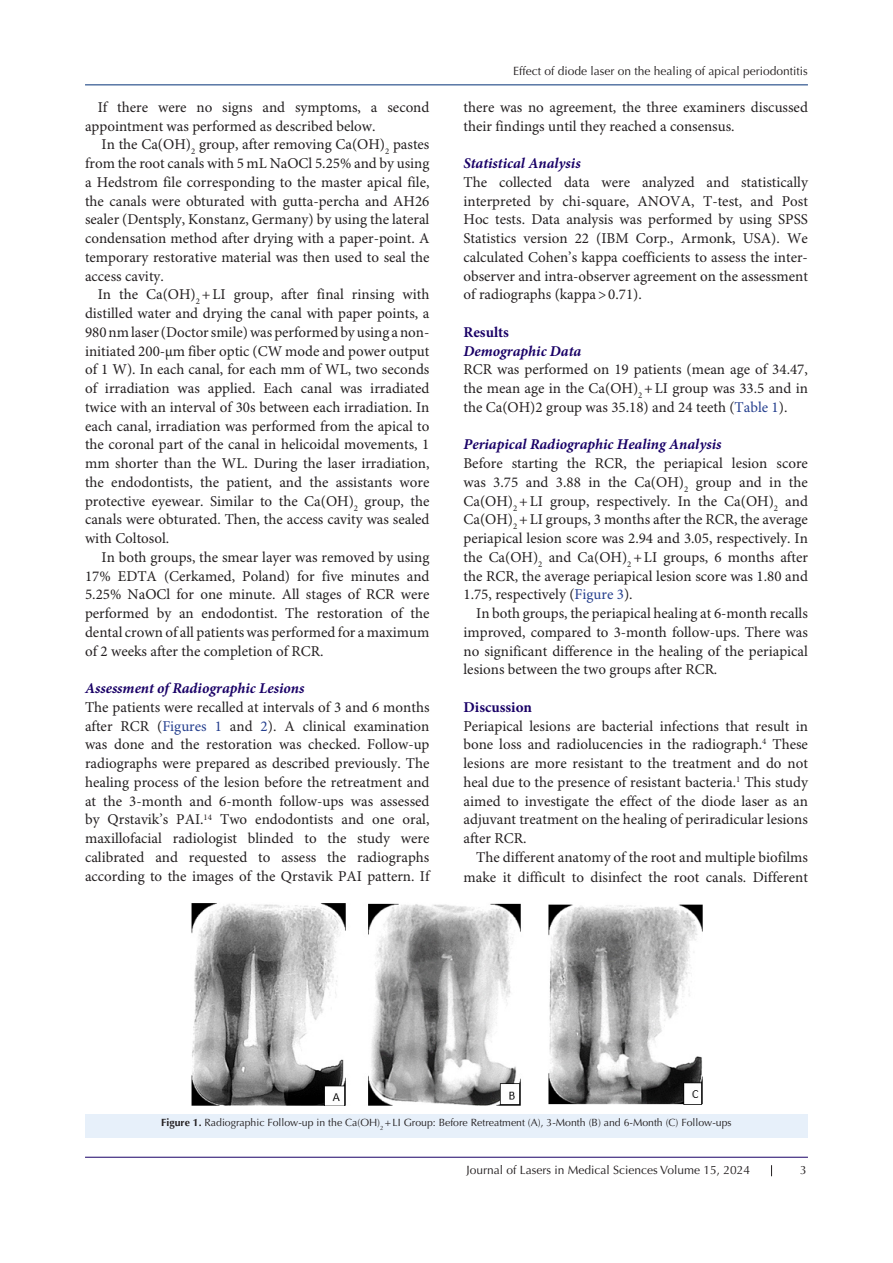
<style>
.page{position:relative;width:893px;height:1263px;background:#fff}
.page>*{position:absolute;margin:0;border:0;box-sizing:border-box;transform-origin:0 0}
.t1{font:15px/18.8px "Minion Pro";color:#231f20;text-align:justify}
.t2{font:italic 700 15px "Minion Pro";color:#190066}
.t3{font:700 15px "Minion Pro";color:#190066}
.t4{font:12px "Optima LT Std";color:#231f20}
.t5{font:10.5px "Optima LT Std";color:#231f20}
.s1{color:#253f8e}
.s2{font-weight:700}
</style>
<div class="page">
<hr style="left:85px;top:1157px;width:723px;height:1px;background:#190066">
<hr style="left:85px;top:85px;width:723px;height:1px;background:#053278">
<div style="left:85px;top:1114px;width:723px;height:23px;background:#e7f0fa"></div>
<img style="left:191px;top:903px;width:511px;height:202px">
<p class="t1" style="left:85px;top:98px;width:346px;text-indent:13px">If there were no signs and symptoms, a second appointment was performed as described below.</p>
<p class="t1" style="left:85px;top:136px;width:346px;text-indent:17px">In the Ca(OH)<sub>2</sub> group, after removing Ca(OH)<sub>2</sub> pastes from the root canals with 5 mL NaOCl 5.25% and by using a Hedstrom file corresponding to the master apical file, the canals were obturated with gutta-percha and AH26 sealer (Dentsply, Konstanz, Germany) by using the lateral condensation method after drying with a paper-point. A temporary restorative material was then used to seal the access cavity.</p>
<p class="t1" style="left:85px;top:286px;width:346px;text-indent:13px">In the Ca(OH)<sub>2</sub> +LI group, after final rinsing with distilled water and drying the canal with paper points, a 980 nm laser (Doctor smile) was performed by using a non&shy;initiated 200-μm fiber optic (CW mode and power output of 1 W). In each canal, for each mm of WL, two seconds of irradiation was applied. Each canal was irradiated twice with an interval of 30s between each irradiation. In each canal, irradiation was performed from the apical to the coronal part of the canal in helicoidal movements, 1 mm shorter than the WL. During the laser irradiation, the endodontists, the patient, and the assistants wore protective eyewear. Similar to the Ca(OH)<sub>2</sub> group, the canals were obturated. Then, the access cavity was sealed with Coltosol.</p>
<p class="t1" style="left:85px;top:548px;width:346px;text-indent:17px">In both groups, the smear layer was removed by using 17% EDTA (Cerkamed, Poland) for five minutes and 5.25% NaOCl for one minute. All stages of RCR were performed by an endodontist. The restoration of the dental crown of all patients was performed for a maximum of 2 weeks after the completion of RCR.</p>
<p class="t2" style="left:85px;top:678px;width:221px">Assessment of Radiographic Lesions</p>
<p class="t1" style="left:85px;top:698px;width:346px">The patients were recalled at intervals of 3 and 6 months after RCR (<span class="s1">Figures 1</span> and <span class="s1">2</span>). A clinical examination was done and the restoration was checked. Follow-up radiographs were prepared as described previously. The healing process of the lesion before the retreatment and at the 3-month and 6-month follow-ups was assessed by Qrstavik’s PAI.<sup>14</sup> Two endodontists and one oral, maxillofacial radiologist blinded to the study were calibrated and requested to assess the radiographs according to the images of the Qrstavik PAI pattern. If</p>
<p class="t4" style="left:513px;top:64px;width:296px">Effect of diode laser on the healing of apical periodontitis</p>
<p class="t1" style="left:463px;top:98px;width:346px">there was no agreement, the three examiners discussed their findings until they reached a consensus.</p>
<p class="t2" style="left:463px;top:153px;width:119px">Statistical Analysis</p>
<p class="t1" style="left:463px;top:173px;width:346px">The collected data were analyzed and statistically interpreted by chi-square, ANOVA, T-test, and Post Hoc tests. Data analysis was performed by using SPSS Statistics version 22 (IBM Corp., Armonk, USA). We calculated Cohen’s kappa coefficients to assess the inter&shy;observer and intra-observer agreement on the assessment of radiographs (kappa&gt;0.71).</p>
<p class="t3" style="left:463px;top:322px;width:47px">Results</p>
<p class="t2" style="left:463px;top:340px;width:119px">Demographic Data</p>
<p class="t1" style="left:463px;top:361px;width:346px">RCR was performed on 19 patients (mean age of 34.47, the mean age in the Ca(OH)<sub>2</sub> +LI group was 33.5 and in the Ca(OH)2 group was 35.18) and 24 teeth (<span class="s1">Table 1</span>).</p>
<p class="t2" style="left:463px;top:434px;width:259px">Periapical Radiographic Healing Analysis</p>
<p class="t1" style="left:463px;top:455px;width:346px">Before starting the RCR, the periapical lesion score was 3.75 and 3.88 in the Ca(OH)<sub>2</sub> group and in the Ca(OH)<sub>2</sub> +LI group, respectively. In the Ca(OH)<sub>2</sub> and Ca(OH)<sub>2</sub> +LI groups, 3 months after the RCR, the average periapical lesion score was 2.94 and 3.05, respectively. In the Ca(OH)<sub>2</sub> and Ca(OH)<sub>2</sub> +LI groups, 6 months after the RCR, the average periapical lesion score was 1.80 and 1.75, respectively (<span class="s1">Figure 3</span>).</p>
<p class="t1" style="left:463px;top:605px;width:346px;text-indent:13px">In both groups, the periapical healing at 6-month recalls improved, compared to 3-month follow-ups. There was no significant difference in the healing of the periapical lesions between the two groups after RCR.</p>
<p class="t3" style="left:463px;top:697px;width:70px">Discussion</p>
<p class="t1" style="left:463px;top:717px;width:346px">Periapical lesions are bacterial infections that result in bone loss and radiolucencies in the radiograph.<sup>4</sup> These lesions are more resistant to the treatment and do not heal due to the presence of resistant bacteria.<sup>1</sup> This study aimed to investigate the effect of the diode laser as an adjuvant treatment on the healing of periradicular lesions after RCR.</p>
<p class="t1" style="left:463px;top:848px;width:346px;line-height:19.2px;text-align:right">The different anatomy of the root and multiple biofilms make it difficult to disinfect the root canals. Different</p>
<p class="t5" style="left:161px;top:1116px;width:572px"><span class="s2">Figure 1.</span> Radiographic Follow-up in the Ca(OH)<sub>2</sub> +LI Group: Before Retreatment (A), 3-Month (B) and 6-Month (C) Follow-ups</p>
<p class="t4" style="left:466px;top:1163px;width:285px">Journal of Lasers in Medical Sciences Volume 15, 2024</p>
<p class="t4" style="left:800px;top:1163px;width:8px">3</p>
</div>
